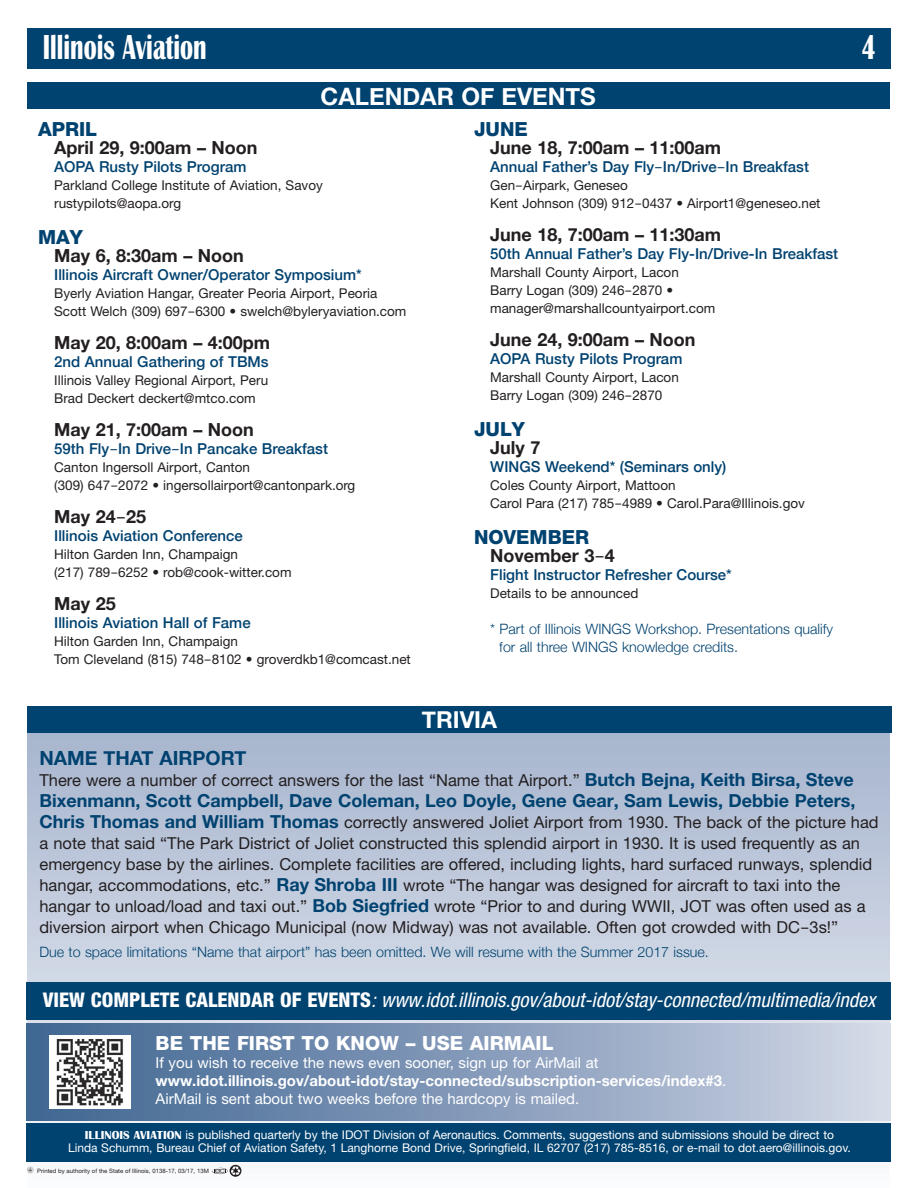
<style>
.page{position:relative;width:918px;height:1188px;background:#fff}
.page>*{position:absolute;margin:0;border:0;box-sizing:border-box;transform-origin:0 0}
.t1{font:700 36px "Britannic";color:#fff;scale:.67 1}
.t2{font:700 24px "Helvetica Neue";color:#fff}
.t3{font:700 23.25px "Helvetica Neue";color:#fff}
.t4{font:italic condensed 20.25px "Helvetica Neue LT Std";color:#fff}
.t5{font:800 19.5px "Helvetica Neue";color:#fff}
.t6{font:800 19.5px "Helvetica Neue LT Std";color:#004270}
.t7{font:700 19.5px "Helvetica Neue";color:#004270}
.t8{font:700 18px "Helvetica Neue";color:#231f20}
.t9{font:700 18px "Helvetica Neue LT Std";color:#004270}
.t10{font:16.5px/21px "Helvetica Neue";color:#231f20}
.t11{font:500 15px "Helvetica Neue";color:#004270}
.t12{font:15px "Helvetica Neue";color:#fff}
.t13{font:700 15px "Helvetica Neue LT Std";color:#fff}
.t14{font:300 14.25px/18px "Helvetica Neue";color:#004270}
.t15{font:13.5px/18px "Helvetica Neue";color:#231f20}
.t16{font:12px/13.5px "Helvetica Neue";color:#fff;text-align:center}
.t17{font:6px "Helvetica Neue";color:#231f20}
.s1{font-family:"Lucida Grande"}
.s2{font-family:"Lucida Grande";font-weight:400}
.s3{font-family:"Helvetica Neue LT Std";font-weight:700;font-size:18px;color:#004270}
.s4{font-weight:800;font-style:normal}
.s5{font-family:"Helvetica Neue";font-weight:400}
.s6{font-family:"Britannic";font-weight:700}
</style>
<div class="page">
<svg style="left:27px;top:733px;width:863px;height:443px;background:#bfc9db"></svg>
<div style="left:27px;top:706px;width:864px;height:27px;background:#004270"></div>
<div style="left:27px;top:82px;width:862px;height:27px;background:#004270"></div>
<div style="left:27px;top:982px;width:864px;height:38px;background:#004270"></div>
<div style="left:27px;top:1124px;width:864px;height:38px;background:#004270"></div>
<div style="left:27px;top:1023px;width:864px;height:97px;background:linear-gradient(to right,#3b628f,#d0d5e5)"></div>
<div style="left:49px;top:1035px;width:82px;height:73px;background:#fff"></div>
<img style="left:56px;top:1039px;width:67px;height:67px">
<div style="left:27px;top:28px;width:864px;height:40px;background:#004270"></div>
<svg style="left:230px;top:1165px;width:11px;height:12px"></svg>
<svg style="left:212px;top:1166px;width:28px;height:9px"></svg>
<svg style="left:27px;top:1167px;width:7px;height:7px"></svg>
<h1 class="t1" style="left:43px;top:25px;width:246px">Illinois Aviation</h1>
<h1 class="t1" style="left:861px;top:25px;width:23px">4</h1>
<h2 class="t2" style="left:321px;top:82px;width:277px">Calendar of events</h2>
<h3 class="t6" style="left:38px;top:122px;width:61px">APRIL</h3>
<h3 class="t8" style="left:54px;top:137px;width:205px">april 29, 9:00am – noon</h3>
<p class="t11" style="left:54px;top:157px;width:194px">AOPA Rusty Pilots Program</p>
<p class="t15" style="left:54px;top:178px;width:270px">Parkland College Institute of Aviation, Savoy rustypilots@aopa.org</p>
<h3 class="t6" style="left:38px;top:230px;width:46px">MAY</h3>
<h3 class="t8" style="left:54px;top:245px;width:191px">May 6, 8:30am – noon</h3>
<p class="t11" style="left:54px;top:265px;width:309px">Illinois Aircraft Owner/Operator Symposium*</p>
<p class="t15" style="left:54px;top:286px;width:354px">Byerly Aviation Hangar, Greater Peoria Airport, Peoria<br>Scott Welch (309) 697<span class="s1">-</span>6300 • swelch@byleryaviation.com</p>
<h3 class="t8" style="left:54px;top:332px;width:218px">May 20, 8:00am – 4:00pm</h3>
<p class="t11" style="left:54px;top:352px;width:216px">2nd Annual Gathering of TBMs</p>
<p class="t15" style="left:54px;top:373px;width:215px">Illinois Valley Regional Airport, Peru<br>Brad Deckert deckert@mtco.com</p>
<h3 class="t8" style="left:54px;top:419px;width:201px">May 21, 7:00am – noon</h3>
<p class="t11" style="left:54px;top:439px;width:275px">59th Fly<span class="s2">-</span>In Drive<span class="s2">-</span>In Pancake Breakfast</p>
<p class="t15" style="left:54px;top:460px;width:303px">Canton Ingersoll Airport, Canton<br>(309) 647<span class="s1">-</span>2072 • ingersollairport@cantonpark.org</p>
<h3 class="t8" style="left:54px;top:506px;width:93px">May 24<span class="s2">-</span>25</h3>
<p class="t11" style="left:54px;top:526px;width:190px">Illinois Aviation Conference</p>
<p class="t15" style="left:54px;top:547px;width:239px">Hilton Garden Inn, Champaign<br>(217) 789<span class="s1">-</span>6252 • rob@cook-witter.com</p>
<h3 class="t8" style="left:54px;top:593px;width:63px">May 25</h3>
<p class="t11" style="left:54px;top:613px;width:198px">Illinois Aviation Hall of Fame</p>
<p class="t15" style="left:54px;top:634px;width:358px">Hilton Garden Inn, Champaign<br>Tom Cleveland (815) 748<span class="s1">-</span>8102 • groverdkb1@comcast.net</p>
<h3 class="t6" style="left:474px;top:122px;width:55px">JUNE</h3>
<h3 class="t8" style="left:490px;top:137px;width:233px">June 18, 7:00am – 11:00am</h3>
<p class="t11" style="left:490px;top:157px;width:320px">Annual Father’s Day Fly<span class="s2">-</span>In/Drive<span class="s2">-</span>In Breakfast</p>
<p class="t15" style="left:490px;top:178px;width:332px">Gen<span class="s1">-</span>Airpark, Geneseo<br>Kent Johnson (309) 912<span class="s1">-</span>0437 • Airport1@geneseo.net</p>
<h3 class="t8" style="left:490px;top:224px;width:233px">June 18, 7:00am – 11:30am</h3>
<p class="t11" style="left:490px;top:244px;width:350px">50th Annual Father’s Day Fly-In/Drive-In Breakfast</p>
<p class="t15" style="left:490px;top:265px;width:227px">Marshall County Airport, Lacon<br>Barry Logan (309) 246<span class="s1">-</span>2870 • manager@marshallcountyairport.com</p>
<h3 class="t8" style="left:490px;top:329px;width:207px">June 24, 9:00am – noon</h3>
<p class="t11" style="left:490px;top:349px;width:194px">AOPA Rusty Pilots Program</p>
<p class="t15" style="left:490px;top:370px;width:190px">Marshall County Airport, Lacon<br>Barry Logan (309) 246<span class="s1">-</span>2870</p>
<h3 class="t6" style="left:474px;top:422px;width:52px">JULY</h3>
<h3 class="t8" style="left:490px;top:437px;width:52px">July 7</h3>
<p class="t11" style="left:490px;top:457px;width:238px">WINGS Weekend* (Seminars only)</p>
<p class="t15" style="left:490px;top:478px;width:316px">Coles County Airport, Mattoon<br>Carol Para (217) 785<span class="s1">-</span>4989 • Carol.Para@Illinois.gov</p>
<h3 class="t6" style="left:474px;top:530px;width:117px">NOVEMBER</h3>
<h3 class="t8" style="left:490px;top:545px;width:126px">november 3<span class="s2">-</span>4</h3>
<p class="t11" style="left:490px;top:565px;width:243px">Flight Instructor Refresher Course*</p>
<p class="t15" style="left:490px;top:586px;width:150px">Details to be announced</p>
<p class="t14" style="left:499px;top:620px;width:335px;text-indent:-9px">* Part of Illinois WINGS Workshop. Presentations qualify for all three WINGS knowledge credits.</p>
<h3 class="t3" style="left:422px;top:706px;width:77px">trivia</h3>
<h3 class="t7" style="left:39px;top:746px;width:208px">naMe that airport</h3>
<p class="t10" style="left:39px;top:771px;width:816px">There were a number of correct answers for the last “Name that Airport.” <span class="s3">Butch Bejna, Keith Birsa, Steve</span></p>
<h3 class="t9" style="left:39px;top:794px;width:817px">Bixenmann, Scott Campbell, Dave Coleman, Leo Doyle, Gene Gear, Sam Lewis, Debbie Peters,</h3>
<p class="t10" style="left:39px;top:813px;width:841px"><span class="s3">Chris Thomas and William Thomas</span> correctly answered Joliet Airport from 1930. The back of the picture had a note that said “The Park District of Joliet constructed this splendid airport in 1930. It is used frequently as an emergency base by the airlines. Complete facilities are offered, including lights, hard surfaced runways, splendid hangar, accommodations, etc.” <span class="s3">Ray Shroba III</span> wrote “The hangar was designed for aircraft to taxi into the hangar to unload/load and taxi out.” <span class="s3">Bob Siegfried</span> wrote “Prior to and during WWII, JOT was often used as a diversion airport when Chicago Municipal (now Midway) was not available. Often got crowded with DC<span class="s1">-</span>3s!”</p>
<p class="t14" style="left:39px;top:942px;width:671px">Due to space limitations “Name that airport” has been omitted. We will resume with the Summer 2017 issue.</p>
<h3 class="t4" style="left:43px;top:993px;width:834px"><span class="s4">VIEW COMPLETE CALENDAR OF EVENTS</span>: www.idot.illinois.gov/about-idot/stay-connected/multimedia/index</h3>
<h3 class="t5" style="left:156px;top:1036px;width:399px">BE THE FIRST TO KNOW – USE AIRMAIL</h3>
<p class="t12" style="left:156px;top:1057px;width:444px">If you wish to receive the news even sooner, sign up for AirMail at</p>
<p class="t13" style="left:156px;top:1075px;width:572px">www.idot.illinois.gov/about-idot/stay-connected/subscription-services/index#3<span class="s5">.</span></p>
<p class="t12" style="left:156px;top:1093px;width:425px">AirMail is sent about two weeks before the hardcopy is mailed.</p>
<p class="t16" style="left:68px;top:1129px;width:784px"><span class="s6">ILLINOIS AVIATION</span> is published quarterly by the IDOT Division of Aeronautics. Comments, suggestions and submissions should be direct to<br>Linda Schumm, Bureau Chief of Aviation Safety, 1 Langhorne Bond Drive, Springfield, IL 62707 (217) 785-8516, or e-mail to dot.aero@illinois.gov.</p>
<p class="t17" style="left:37px;top:1169px;width:173px">Printed by authority of the State of Illinois, 0138-17, 03/17, 13M</p>
</div>
